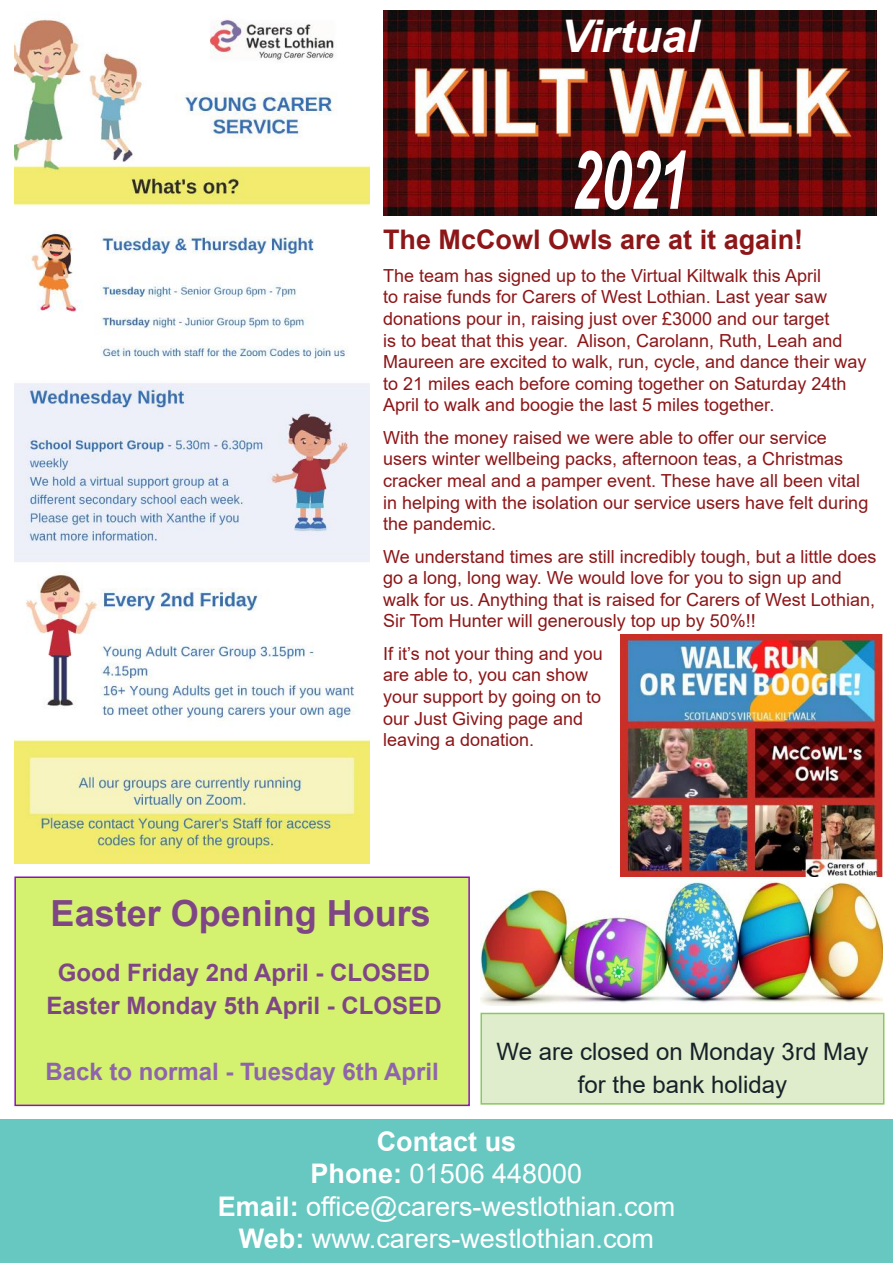
<style>
.page{position:relative;width:893px;height:1263px;background:#fff}
.page>*{position:absolute;margin:0;border:0;box-sizing:border-box;transform-origin:0 0}
.t1{font:italic 700 81px "Arial";color:#fff;scale:.67 1}
.t2{font:italic 700 45px "Arial";color:#fff}
.t3{font:700 36px "Arial";color:#7f4686}
.t4{font:27px/32.4px "Arial";color:#fff;text-align:center}
.t5{font:700 27px "Arial";color:#8d1618}
.t6{font:700 24px/33px "Arial";color:#7f4686;text-align:center}
.t7{font:24px/33px "Arial";color:#162228;text-align:center}
.t8{font:700 24px "Arial";color:#8e64ac}
.t9{font:18px/21.6px "Arial";color:#8d1618}
.s1{font-weight:700}
</style>
<div class="page">
<div style="left:0;top:1119px;width:893px;height:144px;background:#66c8c1"></div>
<div style="left:15px;top:877px;width:454px;height:228px;background:#d4f270"></div>
<div style="left:14px;top:876px;width:456px;height:230px;border:2px solid #8d14b7"></div>
<div style="left:481px;top:1013px;width:403px;height:91px;background:#dfedcc"></div>
<div style="left:480px;top:1013px;width:404px;height:91px;border:2px solid #8ac661"></div>
<img style="left:480px;top:878px;width:403px;height:127px">
<img style="left:621px;top:634px;width:262px;height:242px">
<img style="left:14px;top:19px;width:356px;height:844px">
<img style="left:383px;top:11px;width:494px;height:204px">
<h2 class="t2" style="left:561px;top:6px;width:140px">Virtual</h2>
<h1 class="t1" style="left:571px;top:126px;width:176px">2021</h1>
<h3 class="t5" style="left:383px;top:221px;width:422px">The McCowl Owls are at it again!</h3>
<p class="t9" style="left:383px;top:264px;width:485px">The team has signed up to the Virtual Kiltwalk this April<br>to raise funds for Carers of West Lothian. Last year saw donations pour in, raising just over £3000 and our target<br>is to beat that this year. Alison, Carolann, Ruth, Leah and Maureen are excited to walk, run, cycle, and dance their way to 21 miles each before coming together on Saturday 24th April to walk and boogie the last 5 miles together.</p>
<p class="t9" style="left:383px;top:426px;width:487px">With the money raised we were able to offer our service users winter wellbeing packs, afternoon teas, a Christmas cracker meal and a pamper event. These have all been vital in helping with the isolation our service users have felt during the pandemic.</p>
<p class="t9" style="left:383px;top:545px;width:495px">We understand times are still incredibly tough, but a little does go a long, long way. We would love for you to sign up and walk for us. Anything that is raised for Carers of West Lothian, Sir Tom Hunter will generously top up by 50%!!</p>
<p class="t9" style="left:383px;top:642px;width:221px">If it’s not your thing and you are able to, you can show your support by going on to our Just Giving page and leaving a donation.</p>
<h3 class="t3" style="left:51px;top:887px;width:382px">Easter Opening Hours</h3>
<h3 class="t6" style="left:46px;top:956px;width:397px">Good Friday 2nd April - CLOSED<br>Easter Monday 5th April - CLOSED</h3>
<h3 class="t8" style="left:45px;top:1055px;width:395px">Back to normal - Tuesday 6th April</h3>
<h3 class="t7" style="left:497px;top:1035px;width:373px">We are closed on Monday 3rd May for the bank holiday</h3>
<h3 class="t4" style="left:218px;top:1125px;width:459px"><span class="s1">Contact us<br>Phone:</span> 01506 448000<br><span class="s1">Email:</span> office@carers-westlothian.com<br><span class="s1">Web:</span> www.carers-westlothian.com</h3>
</div>
